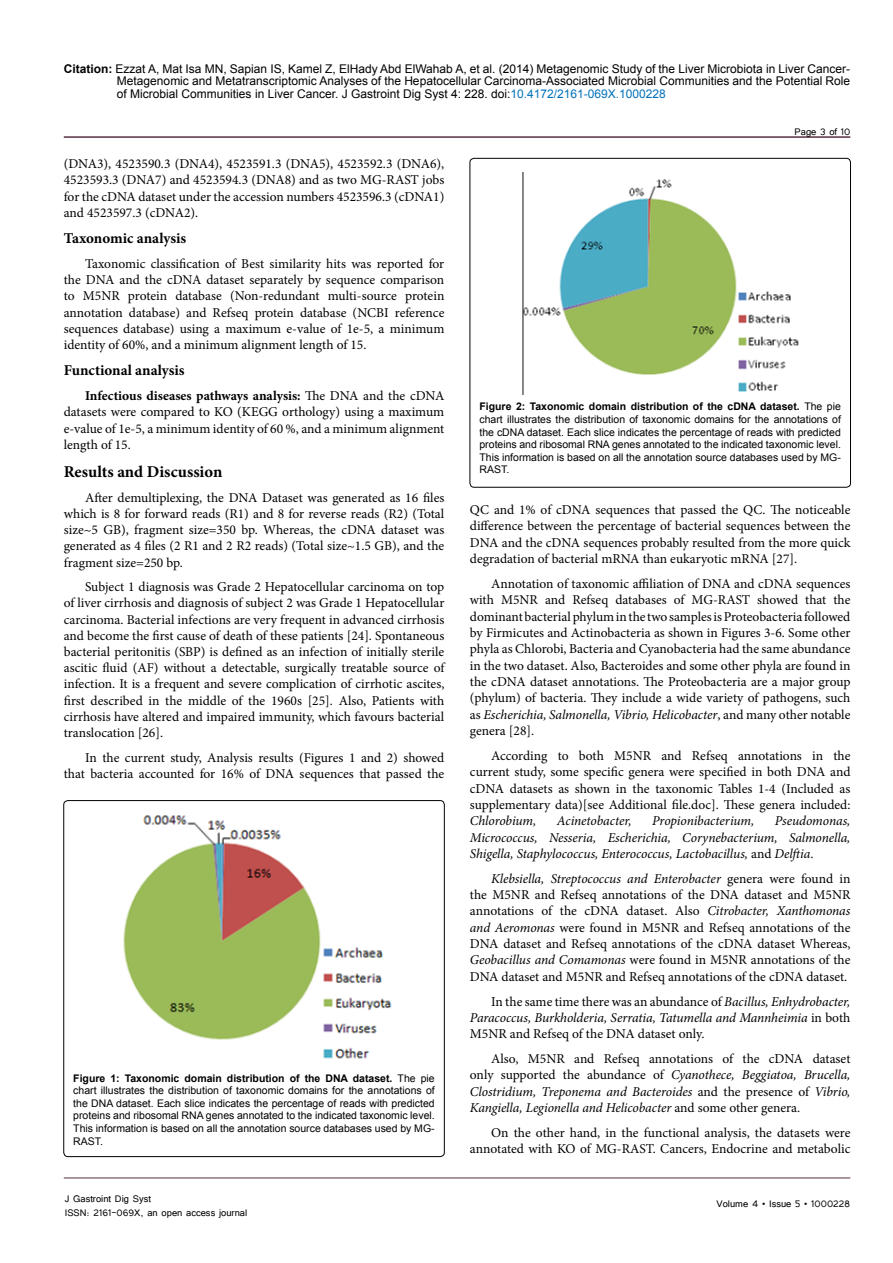
<style>
.page{position:relative;width:893px;height:1263px;background:#fff}
.page>*{position:absolute;margin:0;border:0;box-sizing:border-box;transform-origin:0 0}
.SH{font:700 16.5px "Minion Pro";color:#000}
.SSH{font:700 15px "Minion Pro";color:#000}
.t1{font:13.5px/16.4px "Minion Pro";color:#000;text-align:justify}
.t2{font:italic 13.5px/16.4px "Minion Pro";letter-spacing:-.005em;color:#000;text-align:justify}
.t3{font:12px/12.6px "Arial";color:#000;text-align:justify}
.t4{font:12px/14.4px "Tunga";color:#000}
.No_Spacing{font:10.5px/12.6px "Arial";color:#000;text-align:justify}
.s1{font-weight:700}
.s2{color:#0072bc}
.s3{font-style:italic}
.s4{font-style:normal}
</style>
<div class="page">
<hr style="left:64px;top:1178px;width:786px;height:1px;background:#572f42">
<hr style="left:64px;top:136px;width:786px;height:2px;background:#572f42">
<div style="left:64px;top:800px;width:380px;height:356px;border:1px solid #000;border-radius:4px"></div>
<img style="left:123px;top:815px;width:269px;height:244px">
<div style="left:470px;top:158px;width:380px;height:329px;border:1px solid #000;border-radius:4px"></div>
<img style="left:522px;top:172px;width:276px;height:222px">
<p class="t3" style="left:117px;top:62px;width:735px;text-indent:-53px"><span class="s1">Citation:</span> Ezzat A, Mat Isa MN, Sapian IS, Kamel Z, ElHady Abd ElWahab A, et al. (2014) Metagenomic Study of the Liver Microbiota in Liver Cancer-Metagenomic and Metatranscriptomic Analyses of the Hepatocellular Carcinoma-Associated Microbial Communities and the Potential Role of Microbial Communities in Liver Cancer. J Gastroint Dig Syst 4: 228. doi:<span class="s2">10.4172/2161-069X.1000228</span></p>
<p class="t4" style="left:795px;top:123px;width:57px">Page 3 of 10</p>
<p class="t1" style="left:64px;top:156px;width:382px">(DNA3), 4523590.3 (DNA4), 4523591.3 (DNA5), 4523592.3 (DNA6), 4523593.3 (DNA7) and 4523594.3 (DNA8) and as two MG-RAST jobs for the cDNA dataset under the accession numbers 4523596.3 (cDNA1) and 4523597.3 (cDNA2).</p>
<p class="SSH" style="left:64px;top:228px;width:124px">Taxonomic analysis</p>
<p class="t1" style="left:64px;top:256px;width:382px;text-indent:21px">Taxonomic classification of Best similarity hits was reported for the DNA and the cDNA dataset separately by sequence comparison to M5NR protein database (Non-redundant multi-source protein annotation database) and Refseq protein database (NCBI reference sequences database) using a maximum e-value of 1e-5, a minimum identity of 60%, and a minimum alignment length of 15.</p>
<p class="SSH" style="left:64px;top:360px;width:122px">Functional analysis</p>
<p class="t1" style="left:64px;top:388px;width:382px;text-indent:21px"><span class="s1">Infectious diseases pathways analysis:</span> The DNA and the cDNA datasets were compared to KO (KEGG orthology) using a maximum e-value of 1e-5, a minimum identity of 60 %, and a minimum alignment length of 15.</p>
<p class="SH" style="left:64px;top:460px;width:160px">Results and Discussion</p>
<p class="t1" style="left:64px;top:489px;width:382px;text-indent:21px">After demultiplexing, the DNA Dataset was generated as 16 files which is 8 for forward reads (R1) and 8 for reverse reads (R2) (Total size~5 GB), fragment size=350 bp. Whereas, the cDNA dataset was generated as 4 files (2 R1 and 2 R2 reads) (Total size~1.5 GB), and the fragment size=250 bp.</p>
<p class="t1" style="left:64px;top:579px;width:382px;text-indent:21px">Subject 1 diagnosis was Grade 2 Hepatocellular carcinoma on top of liver cirrhosis and diagnosis of subject 2 was Grade 1 Hepatocellular carcinoma. Bacterial infections are very frequent in advanced cirrhosis and become the first cause of death of these patients [24]. Spontaneous bacterial peritonitis (SBP) is defined as an infection of initially sterile ascitic fluid (AF) without a detectable, surgically treatable source of infection. It is a frequent and severe complication of cirrhotic ascites, first described in the middle of the 1960s [25]. Also, Patients with cirrhosis have altered and impaired immunity, which favours bacterial translocation [26].</p>
<p class="t1" style="left:64px;top:749px;width:382px;text-align:right">In the current study, Analysis results (Figures 1 and 2) showed that bacteria accounted for 16% of DNA sequences that passed the</p>
<p class="No_Spacing" style="left:479px;top:400px;width:363px"><span class="s1">Figure 2: Taxonomic domain distribution of the cDNA dataset.</span> The pie chart illustrates the distribution of taxonomic domains for the annotations of the cDNA dataset. Each slice indicates the percentage of reads with predicted proteins and ribosomal RNA genes annotated to the indicated taxonomic level.<br>This information is based on all the annotation source databases used by MG-RAST.</p>
<p class="t1" style="left:470px;top:502px;width:382px">QC and 1% of cDNA sequences that passed the QC. The noticeable difference between the percentage of bacterial sequences between the DNA and the cDNA sequences probably resulted from the more quick degradation of bacterial mRNA than eukaryotic mRNA [27].</p>
<p class="t1" style="left:470px;top:575px;width:382px;text-indent:21px">Annotation of taxonomic affiliation of DNA and cDNA sequences with M5NR and Refseq databases of MG-RAST showed that the dominant bacterial phylum in the two samples is Proteobacteria followed by Firmicutes and Actinobacteria as shown in Figures 3-6. Some other phyla as Chlorobi, Bacteria and Cyanobacteria had the same abundance in the two dataset. Also, Bacteroides and some other phyla are found in the cDNA dataset annotations. The Proteobacteria are a major group (phylum) of bacteria. They include a wide variety of pathogens, such as <span class="s3">Escherichia, Salmonella, Vibrio, Helicobacter</span>, and many other notable genera [28].</p>
<p class="t1" style="left:470px;top:747px;width:382px;text-indent:21px">According to both M5NR and Refseq annotations in the current study, some specific genera were specified in both DNA and cDNA datasets as shown in the taxonomic Tables 1-4 (Included as supplementary data)[see Additional file.doc]. These genera included:<br><span class="s3">Chlorobium,</span></p>
<p class="t2" style="left:470px;top:813px;width:382px;text-indent:305px">Pseudomonas, Micrococcus, Nesseria, Escherichia, Corynebacterium, Salmonella, Shigella, Staphylococcus, Enterococcus, Lactobacillus, <span class="s4">and</span> Delftia<span class="s4">.</span></p>
<p class="t1" style="left:470px;top:870px;width:382px;text-indent:21px"><span class="s3">Klebsiella, Streptococcus and Enterobacter</span> genera were found in the M5NR and Refseq annotations of the DNA dataset and M5NR annotations of the cDNA dataset. Also <span class="s3">Citrobacter, Xanthomonas and Aeromonas</span> were found in M5NR and Refseq annotations of the DNA dataset and Refseq annotations of the cDNA dataset Whereas, <span class="s3">Geobacillus and Comamonas</span> were found in M5NR annotations of the DNA dataset and M5NR and Refseq annotations of the cDNA dataset.</p>
<p class="t2" style="left:470px;top:993px;width:382px;text-indent:21px"><span class="s4">In the same time there was an abundance of</span> Bacillus, Enhydrobacter, Paracoccus, Burkholderia, Serratia, Tatumella and Mannheimia <span class="s4">in both M5NR and Refseq of the DNA dataset only.</span></p>
<p class="t1" style="left:470px;top:1051px;width:382px;text-indent:21px">Also, M5NR and Refseq annotations of the cDNA dataset only supported the abundance of <span class="s3">Cyanothece, Beggiatoa, Brucella, Clostridium, Treponema and Bacteroides</span> and the presence of <span class="s3">Vibrio, Kangiella, Legionella and Helicobacter</span> and some other genera.</p>
<p class="t1" style="left:470px;top:1124px;width:382px;text-align:right">On the other hand, in the functional analysis, the datasets were annotated with KO of MG-RAST. Cancers, Endocrine and metabolic</p>
<p class="t2" style="left:557px;top:813px;width:76px">Acinetobacter,</p>
<p class="t2" style="left:652px;top:813px;width:104px">Propionibacterium,</p>
<p class="No_Spacing" style="left:73px;top:1072px;width:363px"><span class="s1">Figure 1: Taxonomic domain distribution of the DNA dataset.</span> The pie chart illustrates the distribution of taxonomic domains for the annotations of the DNA dataset. Each slice indicates the percentage of reads with predicted proteins and ribosomal RNA genes annotated to the indicated taxonomic level.<br>This information is based on all the annotation source databases used by MG-RAST.</p>
<p class="t4" style="left:65px;top:1190px;width:184px">J Gastroint Dig Syst<br>ISSN: 2161-069X, an open access journal</p>
<p class="t4" style="left:716px;top:1196px;width:135px">Volume 4 • Issue 5 • 1000228</p>
</div>
